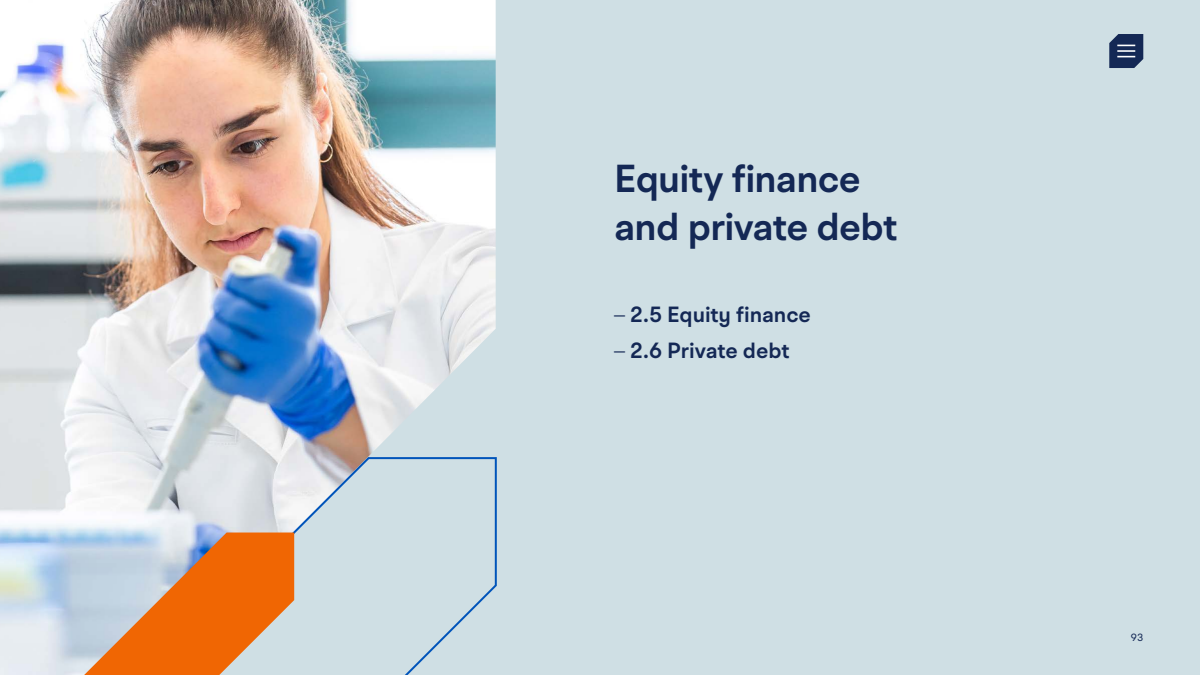
<style>
.page{position:relative;width:1200px;height:675px;background:#cfdfe4}
.page>*{position:absolute;margin:0;border:0;box-sizing:border-box;transform-origin:0 0}
.Divider_title{font:600 39px/48px "BR Hendrix";letter-spacing:-.02em;color:#142855}
.t1{font:600 22px "BR Hendrix";letter-spacing:-.005em;color:#142855}
.t2{font:10.5px "BR Hendrix";color:#142855}
.s1{font-weight:300}
</style>
<div class="page">
<img style="left:0;top:0;width:496px;height:455px">
<svg style="left:0;top:455px;width:497px;height:220px"></svg>
<svg style="left:84px;top:533px;width:210px;height:142px"></svg>
<svg style="left:1109px;top:34px;width:34px;height:34px"></svg>
<h1 class="Divider_title" style="left:614px;top:155px;width:285px">Equity finance and private debt</h1>
<p class="t1" style="left:614px;top:300px;width:198px"><span class="s1">–</span> 2.5 Equity finance</p>
<p class="t1" style="left:614px;top:337px;width:177px"><span class="s1">–</span> 2.6 Private debt</p>
<p class="t2" style="left:1131px;top:631px;width:14px">93</p>
</div>
